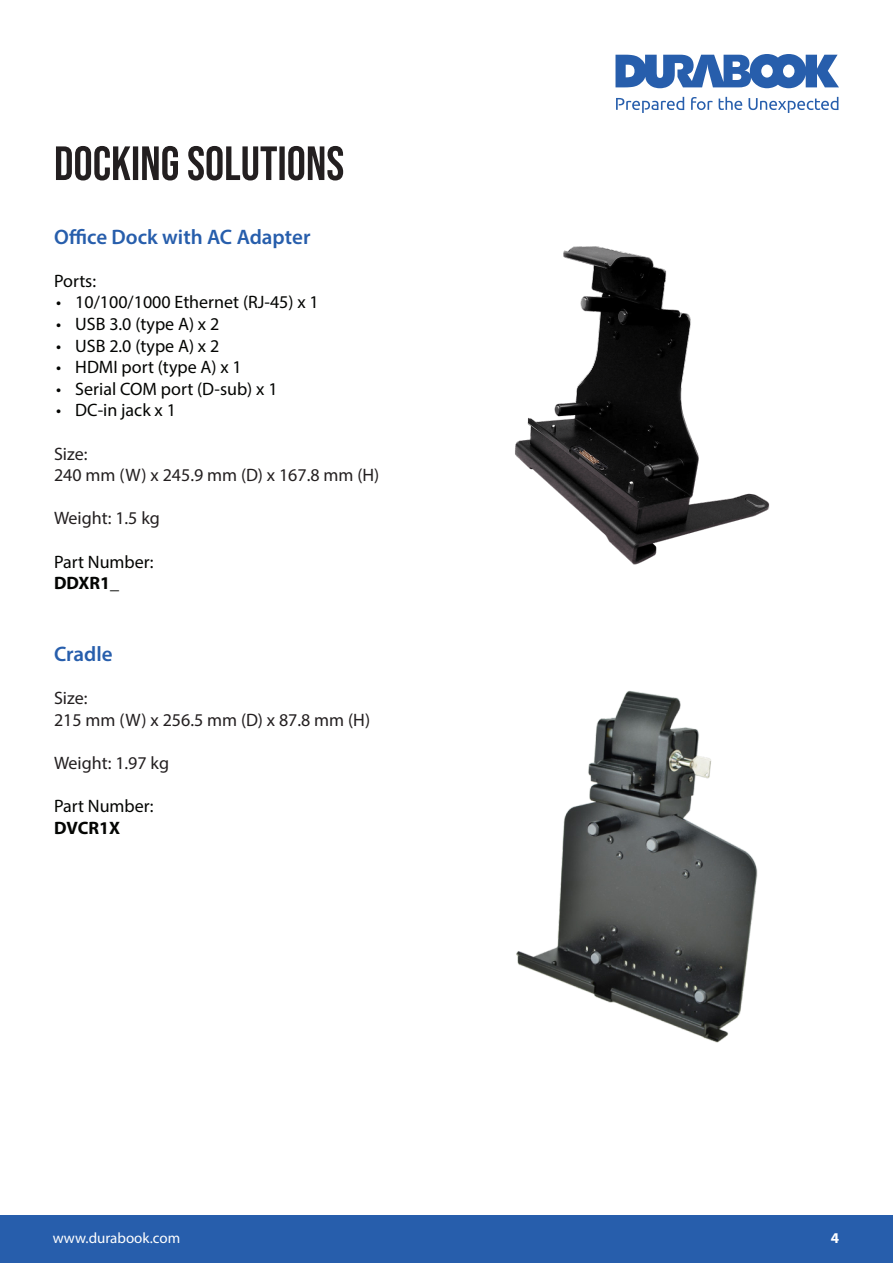
<style>
.page{position:relative;width:893px;height:1263px;background:#fff}
.page>*{position:absolute;margin:0;border:0;box-sizing:border-box;transform-origin:0 0}
.Accessory_Title{font:600 21px "Myriad Pro";color:#275eac}
.t1{font:18px "Myriad Pro";color:#040503}
.t2{font:18px/21.6px "Myriad Pro";color:#231f20}
.t3{font:700 18px "Myriad Pro";color:#040503}
.t4{font:15px "Myriad Pro";color:#fff}
.t5{font:700 15px "Myriad Pro";color:#fff}
</style>
<div class="page">
<svg style="left:615px;top:54px;width:224px;height:34px"></svg>
<svg style="left:719px;top:97px;width:23px;height:13px"></svg>
<svg style="left:691px;top:97px;width:22px;height:13px"></svg>
<svg style="left:616px;top:97px;width:68px;height:16px"></svg>
<svg style="left:748px;top:97px;width:90px;height:16px"></svg>
<div style="left:0;top:1215px;width:893px;height:48px;background:#275eac"></div>
<svg style="left:56px;top:146px;width:287px;height:34px"></svg>
<img style="left:516px;top:691px;width:242px;height:352px">
<img style="left:515px;top:246px;width:255px;height:319px">
<p class="Accessory_Title" style="left:54px;top:223px;width:258px">Office Dock with AC Adapter</p>
<p class="t1" style="left:54px;top:270px;width:44px">Ports:</p>
<p class="t1" style="left:56px;top:291px;width:264px">• 10/100/1000 Ethernet (RJ-45) x 1</p>
<p class="t1" style="left:56px;top:313px;width:165px">• USB 3.0 (type A) x 2</p>
<p class="t1" style="left:56px;top:334px;width:165px">• USB 2.0 (type A) x 2</p>
<p class="t1" style="left:56px;top:356px;width:187px">• HDMI port (type A) x 1</p>
<p class="t1" style="left:56px;top:378px;width:223px">• Serial COM port (D-sub) x 1</p>
<p class="t1" style="left:56px;top:399px;width:121px">• DC-in jack x 1</p>
<p class="t2" style="left:54px;top:442px;width:35px">Size:</p>
<p class="t2" style="left:54px;top:464px;width:327px">240 mm (W) x 245.9 mm (D) x 167.8 mm (H)</p>
<p class="t2" style="left:54px;top:507px;width:107px">Weight: 1.5 kg</p>
<p class="t1" style="left:54px;top:550px;width:101px">Part Number:</p>
<p class="t3" style="left:54px;top:571px;width:67px">DDXR1_</p>
<p class="Accessory_Title" style="left:54px;top:641px;width:60px">Cradle</p>
<p class="t2" style="left:54px;top:687px;width:318px">Size:<br>215 mm (W) x 256.5 mm (D) x 87.8 mm (H)</p>
<p class="t2" style="left:54px;top:752px;width:117px">Weight: 1.97 kg</p>
<p class="t1" style="left:54px;top:795px;width:101px">Part Number:</p>
<p class="t3" style="left:54px;top:816px;width:68px">DVCR1X</p>
<p class="t4" style="left:53px;top:1228px;width:129px">www.durabook.com</p>
<p class="t5" style="left:831px;top:1228px;width:10px">4</p>
</div>
